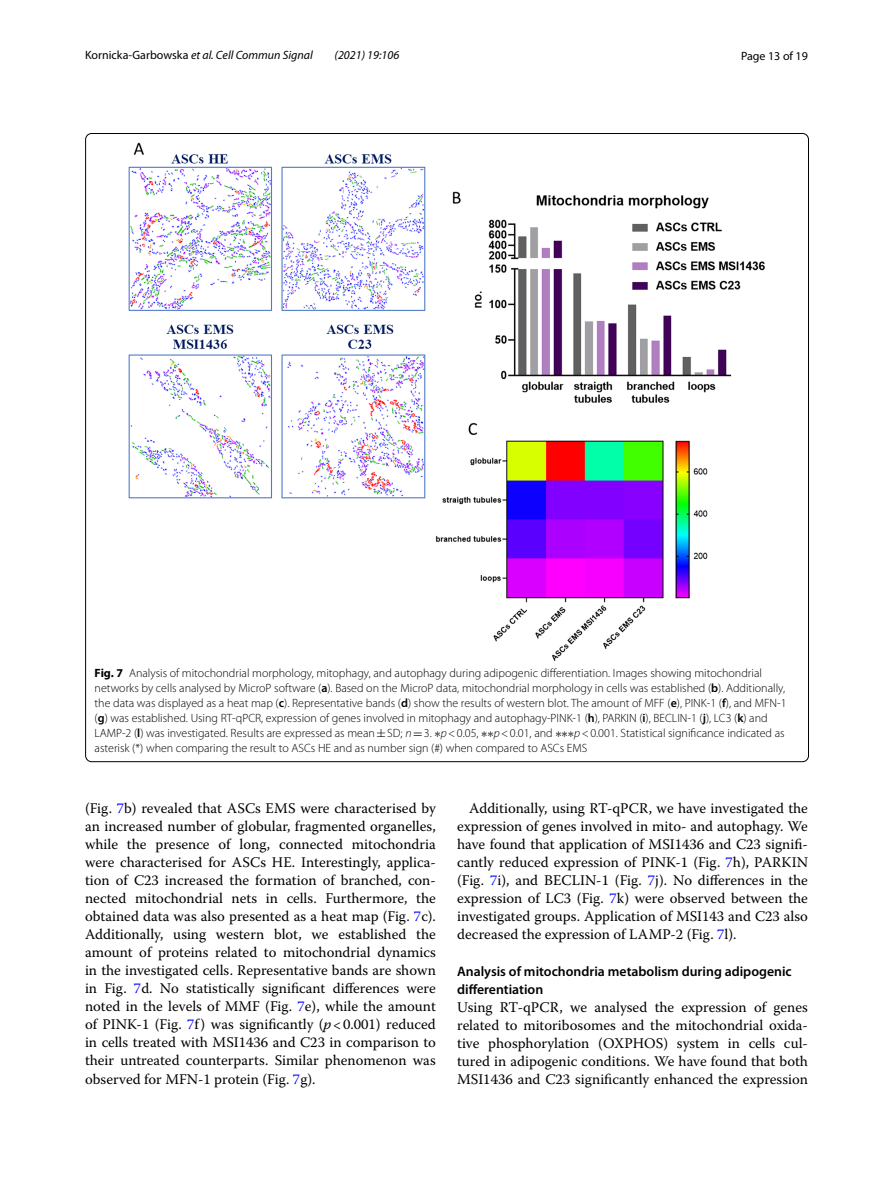
<style>
.page{position:relative;width:893px;height:1187px;background:#fff}
.page>*{position:absolute;margin:0;border:0;box-sizing:border-box;transform-origin:0 0}
.t1{font:14.7px/18px "Warnock Pro";color:#000;text-align:justify}
.t2{font:600 13.8px/18px "Myriad Pro";color:#000}
.t3{font:300 12px/15px "Myriad Pro";color:#000}
.t4{font:italic 12px "Myriad Pro";color:#000}
.t5{font:12px "Myriad Pro";color:#000}
.s1{font-style:normal}
.s2{font-weight:700}
.s3{font-weight:600}
.s4{font-family:"MTSY";font-weight:400}
.s5{font-style:italic}
.s6{color:#00f}
</style>
<div class="page">
<img style="left:128px;top:142px;width:637px;height:519px">
<p class="t4" style="left:85px;top:48px;width:229px"><span class="s1">Kornicka‑Garbowska</span> et al. Cell Commun Signal</p>
<p class="t4" style="left:335px;top:48px;width:66px">(2021) 19:106</p>
<p class="t5" style="left:741px;top:48px;width:68px">Page 13 of 19</p>
<p class="t3" style="left:95px;top:665px;width:694px"><span class="s2">Fig. 7</span> Analysis of mitochondrial morphology, mitophagy, and autophagy during adipogenic differentiation. Images showing mitochondrial networks by cells analysed by MicroP software (<span class="s3">a</span>). Based on the MicroP data, mitochondrial morphology in cells was established (<span class="s3">b</span>). Additionally, the data was displayed as a heat map (<span class="s3">c</span>). Representative bands (<span class="s3">d</span>) show the results of western blot. The amount of MFF (<span class="s3">e</span>), PINK-1 (<span class="s3">f</span>), and MFN-1 (<span class="s3">g</span>) was established. Using RT-qPCR, expression of genes involved in mitophagy and autophagy-PINK-1 (<span class="s3">h</span>), PARKIN (<span class="s3">i</span>), BECLIN-1 (<span class="s3">j</span>), LC3 (<span class="s3">k</span>) and LAMP-2 (<span class="s3">l</span>) was investigated. Results are expressed as mean<span class="s4">±</span>SD; <span class="s5">n</span><span class="s4">=</span>3. <span class="s4">∗</span><span class="s5">p</span>&lt;0.05, <span class="s4">∗∗</span><span class="s5">p</span>&lt;0.01, and <span class="s4">∗∗∗</span><span class="s5">p</span>&lt;0.001. Statistical significance indicated as asterisk (*) when comparing the result to ASCs HE and as number sign (#) when compared to ASCs EMS</p>
<p class="t1" style="left:85px;top:799px;width:352px">(Fig. <span class="s6">7</span>b) revealed that ASCs EMS were characterised by an increased number of globular, fragmented organelles, while the presence of long, connected mitochondria were characterised for ASCs HE. Interestingly, applica&shy;tion of C23 increased the formation of branched, con&shy;nected mitochondrial nets in cells. Furthermore, the obtained data was also presented as a heat map (Fig. <span class="s6">7</span>c).<br>Additionally, using western blot, we established the amount of proteins related to mitochondrial dynamics in the investigated cells. Representative bands are shown in Fig. <span class="s6">7</span>d. No statistically significant differences were noted in the levels of MMF (Fig. <span class="s6">7</span>e), while the amount of PINK-1 (Fig. <span class="s6">7</span>f) was significantly (<span class="s5">p</span>&lt;0.001) reduced in cells treated with MSI1436 and C23 in comparison to their untreated counterparts. Similar phenomenon was observed for MFN-1 protein (Fig. <span class="s6">7</span>g).</p>
<p class="t1" style="left:457px;top:799px;width:352px;text-indent:12px">Additionally, using RT-qPCR, we have investigated the expression of genes involved in mito- and autophagy. We have found that application of MSI1436 and C23 signifi&shy;cantly reduced expression of PINK-1 (Fig. <span class="s6">7</span>h), PARKIN (Fig. <span class="s6">7</span>i), and BECLIN-1 (Fig. <span class="s6">7</span>j). No differences in the expression of LC3 (Fig. <span class="s6">7</span>k) were observed between the investigated groups. Application of MSI143 and C23 also decreased the expression of LAMP-2 (Fig. <span class="s6">7</span>l).</p>
<p class="t2" style="left:457px;top:961px;width:336px">Analysis of mitochondria metabolism during adipogenic differentiation</p>
<p class="t1" style="left:457px;top:997px;width:352px">Using RT-qPCR, we analysed the expression of genes related to mitoribosomes and the mitochondrial oxida&shy;tive phosphorylation (OXPHOS) system in cells cul&shy;tured in adipogenic conditions. We have found that both MSI1436 and C23 significantly enhanced the expression</p>
</div>
